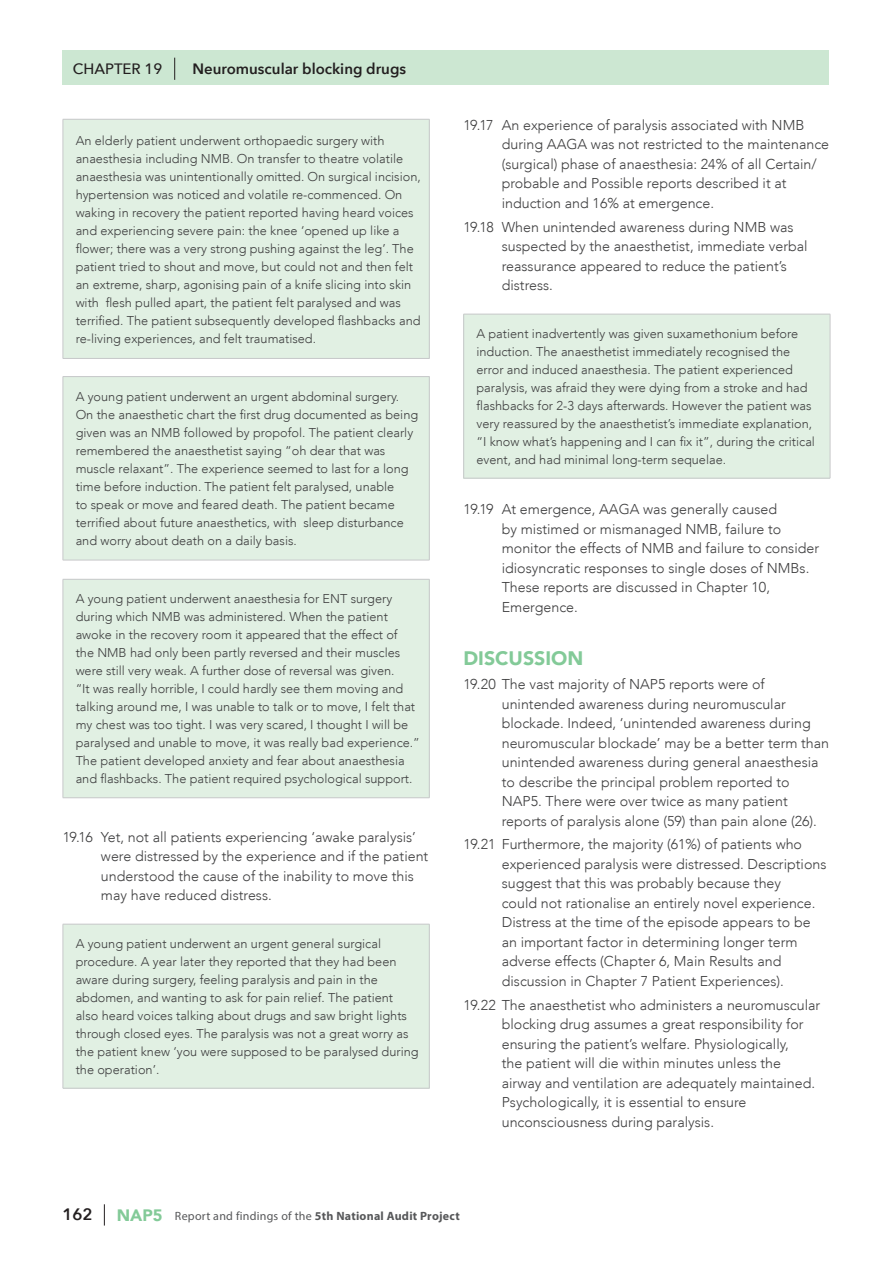
<style>
.page{position:relative;width:893px;height:1263px;background:#fff}
.page>*{position:absolute;margin:0;border:0;box-sizing:border-box;transform-origin:0 0}
.t1{font:900 19.5px "Avenir";color:#83ca98}
.t2{font:600 16.5px "Avenir Next";color:#231f20}
.t3{font:600 15px "Avenir Next";color:#231f20}
.t4{font:500 15px "Avenir Next";color:#231f20}
.t5{font:300 14.25px/19.5px "Avenir LT";color:#3e3e3f}
.t6{font:300 12.75px/18px "Avenir LT";color:#3e3e3f}
.t7{font:700 12px "Myriad Pro";letter-spacing:.02em;color:#57585a}
.s1{font-family:"Avenir";font-weight:900;font-size:16.5px;color:#83ca98}
.s2{font-weight:400}
</style>
<div class="page">
<svg style="left:104px;top:1204px;width:1px;height:21px"></svg>
<div style="left:171px;top:50px;width:658px;height:35px;background:#cce7d2"></div>
<div style="left:62px;top:50px;width:111px;height:35px;background:#cce7d2"></div>
<svg style="left:174px;top:58px;width:1px;height:22px"></svg>
<div style="left:464px;top:314px;width:366px;height:164px;background:#e1f0e3"></div>
<hr style="left:463px;top:478px;width:367px;height:1px;background:#c7c8ca">
<hr style="left:463px;top:314px;width:367px;height:1px;background:#c7c8ca">
<hr style="left:463px;top:314px;width:1px;height:164px;background:#c7c8ca">
<hr style="left:830px;top:314px;width:1px;height:164px;background:#c7c8ca">
<div style="left:63px;top:119px;width:366px;height:239px;background:#e1f0e3"></div>
<hr style="left:63px;top:358px;width:366px;height:1px;background:#c7c8ca">
<hr style="left:63px;top:119px;width:366px;height:1px;background:#c7c8ca">
<hr style="left:63px;top:119px;width:1px;height:239px;background:#c7c8ca">
<hr style="left:429px;top:119px;width:1px;height:239px;background:#c7c8ca">
<div style="left:63px;top:377px;width:366px;height:183px;background:#e1f0e3"></div>
<hr style="left:63px;top:560px;width:366px;height:1px;background:#c7c8ca">
<hr style="left:63px;top:376px;width:366px;height:1px;background:#c7c8ca">
<hr style="left:63px;top:377px;width:1px;height:183px;background:#c7c8ca">
<hr style="left:429px;top:377px;width:1px;height:183px;background:#c7c8ca">
<div style="left:63px;top:579px;width:366px;height:219px;background:#e1f0e3"></div>
<hr style="left:63px;top:797px;width:366px;height:1px;background:#c7c8ca">
<hr style="left:63px;top:579px;width:366px;height:1px;background:#c7c8ca">
<hr style="left:63px;top:579px;width:1px;height:218px;background:#c7c8ca">
<hr style="left:429px;top:579px;width:1px;height:218px;background:#c7c8ca">
<div style="left:63px;top:924px;width:366px;height:164px;background:#e1f0e3"></div>
<hr style="left:63px;top:1088px;width:366px;height:1px;background:#c7c8ca">
<hr style="left:63px;top:924px;width:366px;height:1px;background:#c7c8ca">
<hr style="left:63px;top:924px;width:1px;height:164px;background:#c7c8ca">
<hr style="left:429px;top:924px;width:1px;height:164px;background:#c7c8ca">
<p class="t4" style="left:73px;top:59px;width:91px">CHAPTER 19</p>
<p class="t3" style="left:192px;top:59px;width:215px">Neuromuscular blocking drugs</p>
<p class="t6" style="left:76px;top:131px;width:347px">An elderly patient underwent orthopaedic surgery with anaesthesia including NMB. On transfer to theatre volatile anaesthesia was unintentionally omitted. On surgical incision, hypertension was noticed and volatile re-commenced. On waking in recovery the patient reported having heard voices and experiencing severe pain: the knee ‘opened up like a flower; there was a very strong pushing against the leg’. The patient tried to shout and move, but could not and then felt an extreme, sharp, agonising pain of a knife slicing into skin with flesh pulled apart, the patient felt paralysed and was terrified. The patient subsequently developed flashbacks and re-living experiences, and felt traumatised.</p>
<p class="t6" style="left:76px;top:388px;width:344px">A young patient underwent an urgent abdominal surgery.<br>On the anaesthetic chart the first drug documented as being given was an NMB followed by propofol. The patient clearly remembered the anaesthetist saying “oh dear that was muscle relaxant”. The experience seemed to last for a long time before induction. The patient felt paralysed, unable<br>to speak or move and feared death. The patient became terrified about future anaesthetics, with sleep disturbance and worry about death on a daily basis.</p>
<p class="t6" style="left:76px;top:590px;width:346px">A young patient underwent anaesthesia for ENT surgery during which NMB was administered. When the patient awoke in the recovery room it appeared that the effect of<br>the NMB had only been partly reversed and their muscles were still very weak. A further dose of reversal was given.<br>“It was really horrible, I could hardly see them moving and talking around me, I was unable to talk or to move, I felt that my chest was too tight. I was very scared, I thought I will be paralysed and unable to move, it was really bad experience.” The patient developed anxiety and fear about anaesthesia and flashbacks. The patient required psychological support.</p>
<p class="t5" style="left:101px;top:827px;width:329px;text-indent:-38px">19.16 Yet, not all patients experiencing ‘awake paralysis’ were distressed by the experience and if the patient understood the cause of the inability to move this may have reduced distress.</p>
<p class="t6" style="left:76px;top:935px;width:345px">A young patient underwent an urgent general surgical procedure. A year later they reported that they had been aware during surgery, feeling paralysis and pain in the abdomen, and wanting to ask for pain relief. The patient also heard voices talking about drugs and saw bright lights through closed eyes. The paralysis was not a great worry as the patient knew ‘you were supposed to be paralysed during the operation’.</p>
<p class="t5" style="left:502px;top:115px;width:329px;text-indent:-38px">19.17 An experience of paralysis associated with NMB during AAGA was not restricted to the maintenance (surgical) phase of anaesthesia: 24% of all Certain/ probable and Possible reports described it at induction and 16% at emergence.</p>
<p class="t5" style="left:502px;top:217px;width:307px;text-indent:-38px">19.18 When unintended awareness during NMB was suspected by the anaesthetist, immediate verbal reassurance appeared to reduce the patient’s distress.</p>
<p class="t6" style="left:476px;top:325px;width:340px">A patient inadvertently was given suxamethonium before induction. The anaesthetist immediately recognised the error and induced anaesthesia. The patient experienced paralysis, was afraid they were dying from a stroke and had flashbacks for 2-3 days afterwards. However the patient was very reassured by the anaesthetist’s immediate explanation, “I know what’s happening and I can fix it”, during the critical event, and had minimal long-term sequelae.</p>
<p class="t5" style="left:502px;top:499px;width:319px;text-indent:-38px">19.19 At emergence, AAGA was generally caused<br>by mistimed or mismanaged NMB, failure to monitor the effects of NMB and failure to consider idiosyncratic responses to single doses of NMBs.<br>These reports are discussed in Chapter 10, Emergence.</p>
<h1 class="t1" style="left:463px;top:642px;width:121px">DISCUSSION</h1>
<p class="t5" style="left:502px;top:674px;width:329px;text-indent:-38px">19.20 The vast majority of NAP5 reports were of unintended awareness during neuromuscular blockade. Indeed, ‘unintended awareness during neuromuscular blockade’ may be a better term than unintended awareness during general anaesthesia to describe the principal problem reported to NAP5. There were over twice as many patient reports of paralysis alone (59) than pain alone (26).</p>
<p class="t5" style="left:502px;top:835px;width:326px;text-indent:-38px">19.21 Furthermore, the majority (61%) of patients who experienced paralysis were distressed. Descriptions suggest that this was probably because they<br>could not rationalise an entirely novel experience.<br>Distress at the time of the episode appears to be an important factor in determining longer term adverse effects (Chapter 6, Main Results and discussion in Chapter 7 Patient Experiences).</p>
<p class="t5" style="left:502px;top:995px;width:320px;text-indent:-38px">19.22 The anaesthetist who administers a neuromuscular blocking drug assumes a great responsibility for ensuring the patient’s welfare. Physiologically,<br>the patient will die within minutes unless the airway and ventilation are adequately maintained.<br>Psychologically, it is essential to ensure unconsciousness during paralysis.</p>
<p class="t2" style="left:63px;top:1204px;width:32px">162</p>
<p class="t7" style="left:117px;top:1208px;width:344px"><span class="s1">NAP5</span> <span class="s2">Report and findings of the</span> 5th National Audit Project</p>
</div>
